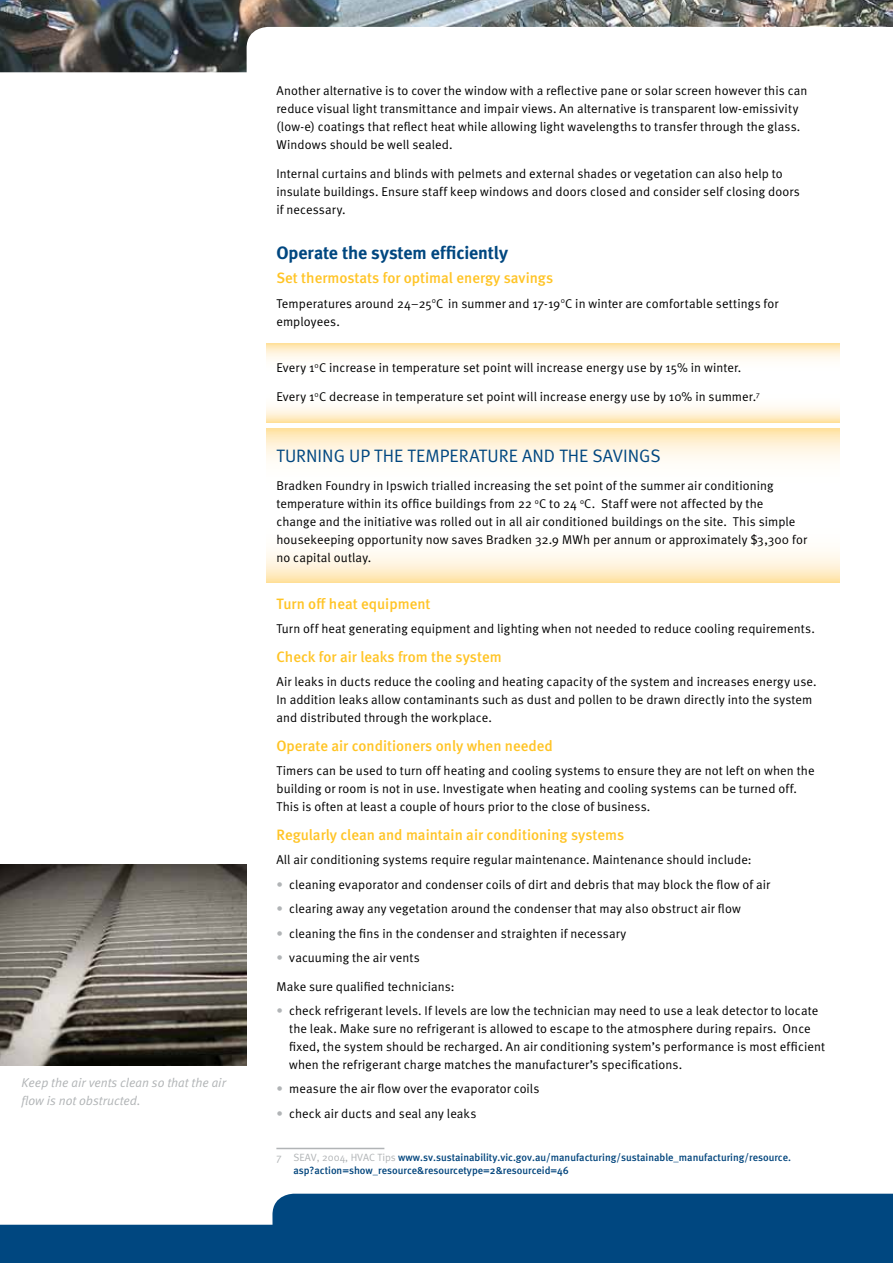
<style>
.page{position:relative;width:893px;height:1263px;background:#fff}
.page>*{position:absolute;margin:0;border:0;box-sizing:border-box;transform-origin:0 0}
.Body_Text{font:18px "Meta Normal";color:#004780}
.Subheads{font:700 18px "Meta";letter-spacing:-.005em;color:#004780}
.Sub-sub_heading{font:500 15px "Meta";color:#ffc425}
.Body_Text-2{font:12.75px/18px "Meta Normal";letter-spacing:.01em;color:#000}
.Bullet_points{font:12.75px/18px "Meta Normal";letter-spacing:.01em;color:#000}
.Body_text_before_bul{font:12.75px "Meta Normal";letter-spacing:.005em;color:#000}
.t1{font:italic 12.75px/18px "Meta Normal";color:#b1b4b6}
.Bullet_points_-_last{font:12.75px "Meta Normal";letter-spacing:.005em;color:#000}
.Footnote_LHP{font:500 10.5px/12.6px "Meta";color:#00447c}
.s1{color:#b1b4b6}
.s2{font-family:"Meta Normal";font-weight:400;color:#b1b4b6}
</style>
<div class="page">
<svg style="left:0;top:1194px;width:893px;height:69px;background:#236091"></svg>
<img style="left:0;top:0;width:893px;height:72px">
<svg style="left:266px;top:429px;width:573px;height:154px"></svg>
<svg style="left:266px;top:343px;width:573px;height:79px"></svg>
<hr style="left:276px;top:1148px;width:108px;height:1px;background:#b1b4b6">
<img style="left:0;top:865px;width:247px;height:201px">
<p class="t1" style="left:22px;top:1073px;width:206px">Keep the air vents clean so that the air flow is not obstructed.</p>
<p class="Body_Text-2" style="left:276px;top:82px;width:532px">Another alternative is to cover the window with a reflective pane or solar screen however this can reduce visual light transmittance and impair views. An alternative is transparent low-emissivity (low-e) coatings that reflect heat while allowing light wavelengths to transfer through the glass.<br>Windows should be well sealed.</p>
<p class="Body_Text-2" style="left:276px;top:164px;width:525px">Internal curtains and blinds with pelmets and external shades or vegetation can also help to insulate buildings. Ensure staff keep windows and doors closed and consider self closing doors if necessary.</p>
<p class="Subheads" style="left:276px;top:242px;width:233px">Operate the system efficiently</p>
<p class="Sub-sub_heading" style="left:276px;top:269px;width:278px">Set thermostats for optimal energy savings</p>
<p class="Body_Text-2" style="left:276px;top:294px;width:504px">Temperatures around 24–25<sup>0</sup>C in summer and 17-19<sup>0</sup>C in winter are comfortable settings for employees.</p>
<p class="Body_Text-2" style="left:276px;top:359px;width:466px">Every 1<sup>0</sup>C increase in temperature set point will increase energy use by 15% in winter.</p>
<p class="Body_Text-2" style="left:276px;top:387px;width:485px">Every 1<sup>0</sup>C decrease in temperature set point will increase energy use by 10% in summer.<sup>7</sup></p>
<p class="Body_Text" style="left:276px;top:445px;width:386px">TURNING UP THE TEMPERATURE AND THE SAVINGS</p>
<p class="Body_Text-2" style="left:276px;top:477px;width:532px">Bradken Foundry in Ipswich trialled increasing the set point of the summer air conditioning temperature within its office buildings from 22 <sup>o</sup>C to 24 <sup>o</sup>C. Staff were not affected by the<br>change and the initiative was rolled out in all air conditioned buildings on the site. This simple housekeeping opportunity now saves Bradken 32.9 MWh per annum or approximately $3,300 for no capital outlay.</p>
<p class="Sub-sub_heading" style="left:276px;top:595px;width:156px">Turn off heat equipment</p>
<p class="Body_Text-2" style="left:276px;top:620px;width:540px">Turn off heat generating equipment and lighting when not needed to reduce cooling requirements.</p>
<p class="Sub-sub_heading" style="left:276px;top:648px;width:227px">Check for air leaks from the system</p>
<p class="Body_Text-2" style="left:276px;top:673px;width:542px">Air leaks in ducts reduce the cooling and heating capacity of the system and increases energy use.<br>In addition leaks allow contaminants such as dust and pollen to be drawn directly into the system and distributed through the workplace.</p>
<p class="Sub-sub_heading" style="left:276px;top:737px;width:278px">Operate air conditioners only when needed</p>
<p class="Body_Text-2" style="left:276px;top:762px;width:540px">Timers can be used to turn off heating and cooling systems to ensure they are not left on when the building or room is not in use. Investigate when heating and cooling systems can be turned off.<br>This is often at least a couple of hours prior to the close of business.</p>
<p class="Sub-sub_heading" style="left:276px;top:826px;width:349px">Regularly clean and maintain air conditioning systems</p>
<p class="Body_text_before_bul" style="left:276px;top:852px;width:477px">All air conditioning systems require regular maintenance. Maintenance should include:</p>
<p class="Bullet_points" style="left:276px;top:875px;width:495px"><span class="s1">•</span> cleaning evaporator and condenser coils of dirt and debris that may block the flow of air</p>
<p class="Bullet_points" style="left:276px;top:899px;width:466px"><span class="s1">•</span> clearing away any vegetation around the condenser that may also obstruct air flow</p>
<p class="Bullet_points" style="left:276px;top:924px;width:351px"><span class="s1">•</span> cleaning the fins in the condenser and straighten if necessary</p>
<p class="Bullet_points_-_last" style="left:276px;top:950px;width:145px"><span class="s1">•</span> vacuuming the air vents</p>
<p class="Body_text_before_bul" style="left:276px;top:979px;width:180px">Make sure qualified technicians:</p>
<p class="Bullet_points" style="left:289px;top:1001px;width:537px;text-indent:-13px"><span class="s1">•</span> check refrigerant levels. If levels are low the technician may need to use a leak detector to locate the leak. Make sure no refrigerant is allowed to escape to the atmosphere during repairs. Once fixed, the system should be recharged. An air conditioning system’s performance is most efficient when the refrigerant charge matches the manufacturer’s specifications.</p>
<p class="Bullet_points" style="left:276px;top:1080px;width:265px"><span class="s1">•</span> measure the air flow over the evaporator coils</p>
<p class="Bullet_points" style="left:276px;top:1104px;width:202px"><span class="s1">•</span> check air ducts and seal any leaks</p>
<p class="Footnote_LHP" style="left:293px;top:1151px;width:499px;text-indent:-17px"><span class="s2">7 SEAV, 2004, HVAC Tips</span> www.sv.sustainability.vic.gov.au/manufacturing/sustainable_manufacturing/resource. asp?action=show_resource&amp;resourcetype=2&amp;resourceid=46</p>
</div>
